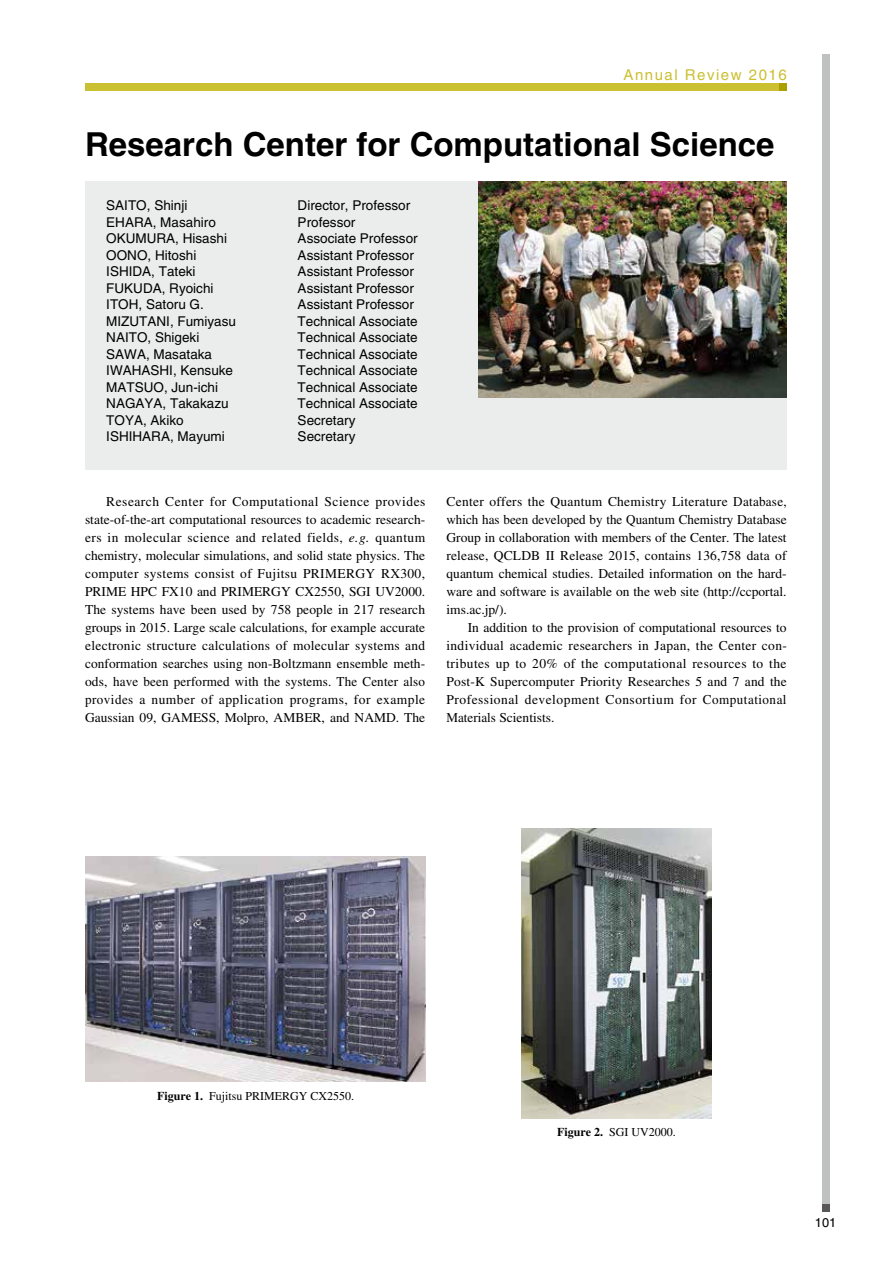
<style>
.page{position:relative;width:893px;height:1263px;background:#fff}
.page>*{position:absolute;margin:0;border:0;box-sizing:border-box;transform-origin:0 0}
.t1{font:700 33px "Helvetica";color:#000}
.t2{font:15px "Helvetica";letter-spacing:.1em;color:#cbbf32}
.t3{font:13.5px/18px "Times";color:#000;text-align:justify}
.t4{font:13.5px "Helvetica";color:#000}
.t5{font:12.75px "Helvetica";color:#000}
.t6{font:12px "Times";color:#000}
.s1{font-style:italic}
.s2{font-weight:700}
</style>
<div class="page">
<div style="left:85px;top:83px;width:702px;height:7px;background:#cbbf32"></div>
<div style="left:779px;top:83px;width:8px;height:7px;background:#aca000"></div>
<div style="left:822px;top:55px;width:7px;height:1157px;background:#bfc0c0"></div>
<div style="left:822px;top:1205px;width:7px;height:7px;background:#595757"></div>
<div style="left:85px;top:182px;width:702px;height:288px;background:#ebecec"></div>
<img style="left:478px;top:182px;width:309px;height:216px">
<img style="left:85px;top:856px;width:340px;height:226px">
<img style="left:521px;top:829px;width:191px;height:290px">
<p class="t2" style="left:624px;top:66px;width:165px">Annual Review 2016</p>
<h1 class="t1" style="left:85px;top:124px;width:691px">Research Center for Computational Science</h1>
<p class="t4" style="left:106px;top:197px;width:83px">SAITO, Shinji</p>
<p class="t4" style="left:298px;top:197px;width:114px">Director, Professor</p>
<p class="t4" style="left:106px;top:214px;width:111px">EHARA, Masahiro</p>
<p class="t4" style="left:298px;top:214px;width:59px">Professor</p>
<p class="t4" style="left:106px;top:230px;width:122px">OKUMURA, Hisashi</p>
<p class="t4" style="left:298px;top:230px;width:122px">Associate Professor</p>
<p class="t4" style="left:106px;top:247px;width:92px">OONO, Hitoshi</p>
<p class="t4" style="left:298px;top:247px;width:118px">Assistant Professor</p>
<p class="t4" style="left:106px;top:263px;width:91px">ISHIDA, Tateki</p>
<p class="t4" style="left:298px;top:263px;width:118px">Assistant Professor</p>
<p class="t4" style="left:106px;top:280px;width:109px">FUKUDA, Ryoichi</p>
<p class="t4" style="left:298px;top:280px;width:118px">Assistant Professor</p>
<p class="t4" style="left:106px;top:296px;width:99px">ITOH, Satoru G.</p>
<p class="t4" style="left:298px;top:296px;width:118px">Assistant Professor</p>
<p class="t4" style="left:106px;top:313px;width:131px">MIZUTANI, Fumiyasu</p>
<p class="t4" style="left:298px;top:313px;width:122px">Technical Associate</p>
<p class="t4" style="left:106px;top:329px;width:95px">NAITO, Shigeki</p>
<p class="t4" style="left:298px;top:329px;width:122px">Technical Associate</p>
<p class="t4" style="left:106px;top:346px;width:107px">SAWA, Masataka</p>
<p class="t4" style="left:298px;top:346px;width:122px">Technical Associate</p>
<p class="t4" style="left:106px;top:362px;width:128px">IWAHASHI, Kensuke</p>
<p class="t4" style="left:298px;top:362px;width:122px">Technical Associate</p>
<p class="t4" style="left:106px;top:379px;width:113px">MATSUO, Jun-ichi</p>
<p class="t4" style="left:298px;top:379px;width:122px">Technical Associate</p>
<p class="t4" style="left:106px;top:395px;width:124px">NAGAYA, Takakazu</p>
<p class="t4" style="left:298px;top:395px;width:122px">Technical Associate</p>
<p class="t4" style="left:106px;top:412px;width:79px">TOYA, Akiko</p>
<p class="t4" style="left:298px;top:412px;width:59px">Secretary</p>
<p class="t4" style="left:106px;top:428px;width:120px">ISHIHARA, Mayumi</p>
<p class="t4" style="left:298px;top:428px;width:59px">Secretary</p>
<p class="t3" style="left:85px;top:492px;width:342px;text-indent:21px">Research Center for Computational Science provides state-of-the-art computational resources to academic research&shy;ers in molecular science and related fields, <span class="s1">e.g.</span> quantum chemistry, molecular simulations, and solid state physics. The computer systems consist of Fujitsu PRIMERGY RX300, PRIME HPC FX10 and PRIMERGY CX2550, SGI UV2000.<br>The systems have been used by 758 people in 217 research groups in 2015. Large scale calculations, for example accurate electronic structure calculations of molecular systems and conformation searches using non-Boltzmann ensemble meth&shy;ods, have been performed with the systems. The Center also provides a number of application programs, for example Gaussian 09, GAMESS, Molpro, AMBER, and NAMD. The</p>
<p class="t3" style="left:446px;top:492px;width:342px">Center offers the Quantum Chemistry Literature Database, which has been developed by the Quantum Chemistry Database Group in collaboration with members of the Center. The latest release, QCLDB II Release 2015, contains 136,758 data of quantum chemical studies. Detailed information on the hard&shy;ware and software is available on the web site (http://ccportal. ims.ac.jp/).</p>
<p class="t3" style="left:446px;top:618px;width:342px;text-indent:21px">In addition to the provision of computational resources to individual academic researchers in Japan, the Center con&shy;tributes up to 20% of the computational resources to the Post-K Supercomputer Priority Researches 5 and 7 and the Professional development Consortium for Computational Materials Scientists.</p>
<p class="t6" style="left:157px;top:1089px;width:199px"><span class="s2">Figure 1.</span> Fujitsu PRIMERGY CX2550.</p>
<p class="t6" style="left:557px;top:1125px;width:120px"><span class="s2">Figure 2.</span> SGI UV2000.</p>
<p class="t5" style="left:815px;top:1215px;width:23px">101</p>
</div>
